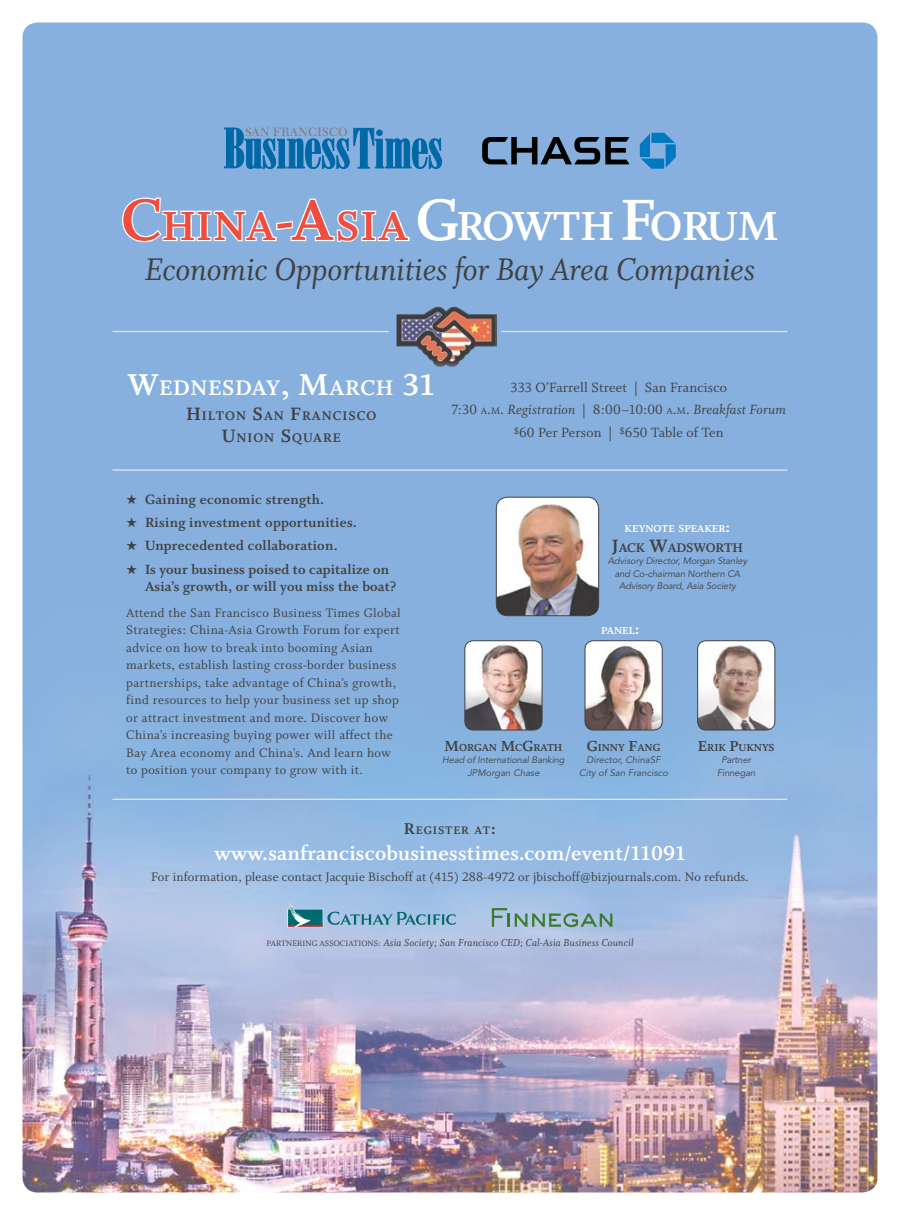
<style>
.page{position:relative;width:900px;height:1215px;background:#fff}
.page>*{position:absolute;margin:0;border:0;box-sizing:border-box;transform-origin:0 0}
.t1{font:45.5px "Whitman Bold LF";color:#fff}
.t2{font:35px "Whitman Italic Os F";letter-spacing:-.005em;color:#414142}
.t3{font:23.62px "Whitman Bold LF";letter-spacing:.03em;color:#fff}
.t4{font:22.5px "Whitman Bold LF";letter-spacing:.01em;color:#fff}
.t5{font:15px/17.5px "Whitman Bold LF";letter-spacing:.02em;color:#414142}
.t6{font:15px "Whitman Roman LF";letter-spacing:.01em;color:#414142}
.t7{font:15px "Whitman Italic Os F";letter-spacing:.01em;color:#414142}
.t8{font:14px/21.2px "Whitman Bold LF";letter-spacing:.07em;color:#414142;text-align:center}
.t9{font:14px "Whitman Bold LF";letter-spacing:-.005em;color:#414142}
.t10{font:13.75px/17.5px "Whitman Roman LF";letter-spacing:.03em;color:#414142}
.t11{font:13.75px "Whitman Roman LF";letter-spacing:.01em;color:#414142}
.t12{font:12.25px "Whitman Bold LF";letter-spacing:.07em;color:#414142}
.t13{font:11.38px "Whitman Bold LF";color:#414142}
.t14{font:11.38px "Whitman Bold LF";color:#fff}
.t15{font:11.25px "Whitman Italic LF";letter-spacing:.01em;color:#414142}
.t16{font:italic 9.38px/12.5px "Avenir";letter-spacing:-.01em;color:#414142;text-align:center}
.t17{font:italic 9.38px/12.5px "Avenir";letter-spacing:.01em;color:#414142;text-align:center}
.t18{font:8.75px "Whitman Roman LF";letter-spacing:.01em;color:#414142}
.s1{font-size:65px;color:#f04d3e}
.s2{color:#f04d3e}
.s3{font-size:65px}
.s4{font-size:33.75px}
.s5{font-size:20px}
.s6{font-family:"Whitman Roman LF"}
.s7{font-family:"Whitman Roman LF";font-size:10.5px}
.s8{font-size:16.25px}
.s9{font-size:17.5px}
.s10{font-family:"Whitman Roman LF";font-size:8.75px}
</style>
<div class="page">
<img style="left:22px;top:22px;width:856px;height:1170px">
<svg style="left:224px;top:127px;width:218px;height:42px"></svg>
<svg style="left:640px;top:133px;width:36px;height:36px"></svg>
<svg style="left:482px;top:137px;width:148px;height:27px"></svg>
<svg style="left:121px;top:196px;width:290px;height:47px"></svg>
<img style="left:496px;top:497px;width:103px;height:119px">
<div style="left:496px;top:497px;width:103px;height:119px;border:1px solid #414142;border-radius:11px"></div>
<img style="left:585px;top:641px;width:77px;height:89px">
<div style="left:585px;top:640px;width:78px;height:90px;border:1px solid #414142;border-radius:9px"></div>
<img style="left:698px;top:641px;width:77px;height:89px">
<div style="left:697px;top:640px;width:78px;height:90px;border:1px solid #414142;border-radius:9px"></div>
<img style="left:465px;top:641px;width:77px;height:89px">
<div style="left:464px;top:640px;width:78px;height:90px;border:1px solid #414142;border-radius:9px"></div>
<hr style="left:112px;top:331px;width:277px;height:1px;background:#e6e7e8">
<hr style="left:501px;top:331px;width:287px;height:1px;background:#e6e7e8">
<hr style="left:112px;top:799px;width:676px;height:1px;background:#e6e7e8">
<hr style="left:112px;top:469px;width:676px;height:2px;background:#e6e7e8">
<img style="left:397px;top:306px;width:100px;height:83px">
<svg style="left:288px;top:903px;width:168px;height:24px"></svg>
<svg style="left:492px;top:908px;width:120px;height:19px"></svg>
<h1 class="t1" style="left:121px;top:201px;width:659px"><span class="s1">C</span><span class="s2">HINA</span><span class="s1">-A</span><span class="s2">SIA</span> <span class="s3">G</span>ROWTH <span class="s3">F</span>ORUM</h1>
<h2 class="t2" style="left:145px;top:250px;width:612px">Economic Opportunities for Bay Area Companies</h2>
<h3 class="t3" style="left:128px;top:375px;width:308px"><span class="s4">W</span>EDNESDAY<span class="s4">, M</span>ARCH <span class="s4">31</span></h3>
<p class="t8" style="left:186px;top:406px;width:192px"><span class="s5">H</span>ILTON <span class="s5">S</span>AN <span class="s5">F</span>RANCISCO<br><span class="s5">U</span>NION <span class="s5">S</span>QUARE</p>
<p class="t6" style="left:511px;top:379px;width:218px">333 O’Farrell Street | San Francisco</p>
<p class="t7" style="left:451px;top:402px;width:336px"><span class="s6">7:30</span> <span class="s7">a</span><span class="s6">.</span><span class="s7">m</span><span class="s6">.</span> Registration <span class="s6">| 8:00–10:00</span> <span class="s7">a</span><span class="s6">.</span><span class="s7">m</span><span class="s6">.</span> Breakfast Forum</p>
<p class="t6" style="left:514px;top:424px;width:212px"><sup>$</sup>60 Per Person | <sup>$</sup>650 Table of Ten</p>
<p class="t5" style="left:126px;top:490px;width:200px">★ Gaining economic strength.</p>
<p class="t5" style="left:126px;top:514px;width:232px">★ Rising investment opportunities.</p>
<p class="t5" style="left:126px;top:537px;width:213px">★ Unprecedented collaboration.</p>
<p class="t5" style="left:145px;top:561px;width:253px;text-indent:-19px">★ Is your business poised to capitalize on<br>Asia’s growth, or will you miss the boat?</p>
<p class="t10" style="left:126px;top:604px;width:276px">Attend the San Francisco Business Times Global Strategies: China-Asia Growth Forum for expert advice on how to break into booming Asian markets, establish lasting cross-border business partnerships, take advantage of China’s growth, find resources to help your business set up shop or attract investment and more. Discover how China’s increasing buying power will affect the Bay Area economy and China’s. And learn how to position your company to grow with it.</p>
<p class="t14" style="left:625px;top:522px;width:107px">KEYNOTE SPEAKER<span class="s8">:</span></p>
<p class="t9" style="left:612px;top:539px;width:133px"><span class="s5">J</span>ACK <span class="s5">W</span>ADSWORTH</p>
<p class="t16" style="left:608px;top:555px;width:141px">Advisory Director, Morgan Stanley and Co-chairman Northern CA<br>Advisory Board, Asia Society</p>
<p class="t14" style="left:601px;top:624px;width:40px">PANEL<span class="s8">:</span></p>
<p class="t13" style="left:444px;top:741px;width:120px"><span class="s8">M</span>ORGAN <span class="s8">M</span>C<span class="s8">G</span>RATH</p>
<p class="t16" style="left:442px;top:754px;width:124px">Head of International Banking<br>JPMorgan Chase</p>
<p class="t13" style="left:587px;top:741px;width:75px"><span class="s8">G</span>INNY <span class="s8">F</span>ANG</p>
<p class="t17" style="left:579px;top:754px;width:91px">Director, ChinaSF<br>City of San Francisco</p>
<p class="t13" style="left:698px;top:741px;width:78px"><span class="s8">E</span>RIK <span class="s8">P</span>UKNYS</p>
<p class="t16" style="left:717px;top:754px;width:40px">Partner<br>Finnegan</p>
<p class="t12" style="left:404px;top:823px;width:94px"><span class="s9">R</span>EGISTER AT<span class="s9">:</span></p>
<h3 class="t4" style="left:215px;top:841px;width:472px">www.sanfranciscobusinesstimes.com/event/11091</h3>
<p class="t11" style="left:151px;top:870px;width:599px">For information, please contact Jacquie Bischoff at (415) 288-4972 or jbischoff@bizjournals.com. No refunds.</p>
<p class="t18" style="left:266px;top:939px;width:65px">Partnering Assoc</p>
<p class="t18" style="left:345px;top:939px;width:23px">iations</p>
<p class="t15" style="left:378px;top:937px;width:257px"><span class="s10">:</span> Asia Society; San Francisco CED; Cal-Asia Business Council</p>
</div>
